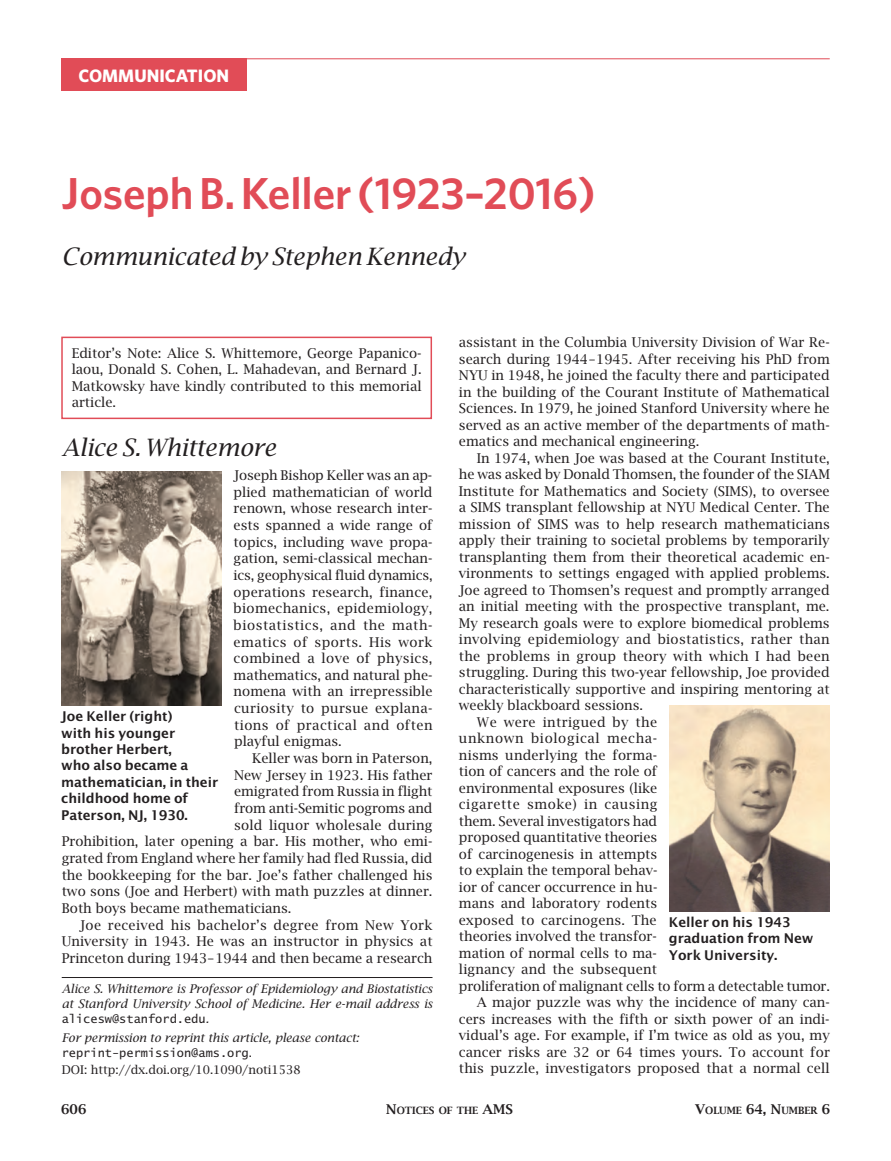
<style>
.page{position:relative;width:891px;height:1161px;background:#fff}
.page>*{position:absolute;margin:0;border:0;box-sizing:border-box;transform-origin:0 0}
.t1{font:600 44.85px "Whitney";color:#e14c57}
.t2{font:italic 23.85px "Lucida Bright";letter-spacing:-.005em;color:#231f20}
.t3{font:700 18px "Whitney";color:#fff}
.t4{font:13.5px/16.6px "Lucida Bright";color:#231f20;text-align:justify}
.t5{font:600 13.5px/16.5px "Lucida Sans";letter-spacing:-.005em;color:#231f20}
.t6{font:13.5px "Lucida Bright";letter-spacing:.02em;color:#231f20}
.t7{font:13.5px "Lucida Bright";letter-spacing:.04em;color:#231f20}
.t8{font:13.5px "Lucida Bright";letter-spacing:.045em;color:#231f20}
.t9{font:13.5px "Lucida Bright";letter-spacing:.03em;color:#231f20}
.t10{font:600 13.5px "Lucida Bright";color:#231f20}
.t11{font:italic 12px/15px "Lucida Bright";color:#231f20}
.t12{font:12px "Lucida Sans Typewriter";color:#231f20}
.t13{font:12px "Lucida Bright";color:#231f20}
.t14{font:600 10.05px "Lucida Bright Smallcaps";color:#231f20}
.s1{font-family:"Lucida Bright";font-style:italic}
.s2{font-family:"Lucida Bright"}
.s3{font-size:13.5px}
.s4{font-family:"Lucida Bright";font-size:13.5px}
</style>
<div class="page">
<hr style="left:61px;top:58px;width:769px;height:1px;background:#e14c57">
<div style="left:61px;top:58px;width:186px;height:33px;background:#e14c57"></div>
<hr style="left:62px;top:977px;width:371px;height:1px;background:#231f20">
<img style="left:62px;top:471px;width:160px;height:235px">
<div style="left:61px;top:337px;width:371px;height:82px;border:1px solid #e14c57"></div>
<img style="left:669px;top:706px;width:160px;height:206px">
<h3 class="t3" style="left:79px;top:64px;width:152px">COMMUNICATION</h3>
<h1 class="t1" style="left:62px;top:164px;width:536px">Joseph B. Keller (1923–2016)</h1>
<h2 class="t2" style="left:62px;top:242px;width:405px">Communicated by Stephen Kennedy</h2>
<p class="t4" style="left:72px;top:344px;width:351px">Editor’s Note: Alice S. Whittemore, George Papanico&shy;laou, Donald S. Cohen, L. Mahadevan, and Bernard J.<br>Matkowsky have kindly contributed to this memorial article.</p>
<h2 class="t2" style="left:62px;top:433px;width:216px">Alice S. Whittemore</h2>
<p class="t4" style="left:234px;top:467px;width:200px">Joseph Bishop Keller was an ap&shy;plied mathematician of world renown, whose research inter&shy;ests spanned a wide range of topics, including wave propa&shy;gation, semi-classical mechan&shy;ics, geophysical fluid dynamics, operations research, finance, biomechanics, epidemiology, biostatistics, and the math&shy;ematics of sports. His work combined a love of physics, mathematics, and natural phe&shy;nomena with an irrepressible curiosity to pursue explana&shy;tions of practical and often playful enigmas.</p>
<p class="t4" style="left:252px;top:750px;width:182px">Keller was born in Paterson,</p>
<p class="t4" style="left:234px;top:766px;width:200px">New Jersey in 1923. His father</p>
<p class="t4" style="left:234px;top:783px;width:200px">emigrated from Russia in flight</p>
<p class="t4" style="left:234px;top:800px;width:200px">from anti-Semitic pogroms and</p>
<p class="t4" style="left:234px;top:816px;width:200px">sold liquor wholesale during</p>
<p class="t4" style="left:62px;top:833px;width:372px">Prohibition, later opening a bar. His mother, who emi-</p>
<p class="t4" style="left:62px;top:850px;width:372px">grated from England where her family had fled Russia, did</p>
<p class="t4" style="left:62px;top:866px;width:372px">the bookkeeping for the bar. Joe’s father challenged his</p>
<p class="t4" style="left:62px;top:883px;width:372px">two sons (Joe and Herbert) with math puzzles at dinner.</p>
<p class="t4" style="left:62px;top:900px;width:231px">Both boys became mathematicians.</p>
<p class="t6" style="left:80px;top:917px;width:354px">Joe received his bachelor’s degree from New York</p>
<p class="t4" style="left:62px;top:933px;width:372px">University in 1943. He was an instructor in physics at</p>
<p class="t4" style="left:62px;top:949px;width:372px">Princeton during 1943–1944 and then became a research</p>
<p class="t5" style="left:61px;top:708px;width:158px">Joe Keller (right)<br>with his younger brother Herbert,<br>who also became a mathematician, in their childhood home of<br>Paterson, NJ, 1930.</p>
<p class="t11" style="left:62px;top:981px;width:372px">Alice S. Whittemore is Professor of Epidemiology and Biostatistics at Stanford University School of Medicine. Her e-mail address is</p>
<p class="t12" style="left:62px;top:1012px;width:149px">alicesw@stanford.edu<span class="s1">.</span></p>
<p class="t11" style="left:62px;top:1030px;width:299px">For permission to reprint this article, please contact:</p>
<p class="t12" style="left:62px;top:1046px;width:192px">reprint-permission@ams.org<span class="s2">.</span></p>
<p class="t13" style="left:62px;top:1063px;width:240px">DOI: http://dx.doi.org/10.1090/noti1538</p>
<p class="t4" style="left:459px;top:334px;width:372px">assistant in the Columbia University Division of War Re&shy;search during 1944–1945. After receiving his PhD from NYU in 1948, he joined the faculty there and participated in the building of the Courant Institute of Mathematical Sciences. In 1979, he joined Stanford University where he served as an active member of the departments of math&shy;ematics and mechanical engineering.</p>
<p class="t4" style="left:477px;top:449px;width:354px">In 1974, when Joe was based at the Courant Institute,</p>
<p class="t4" style="left:459px;top:466px;width:372px">he was asked by Donald Thomsen, the founder of the SIAM</p>
<p class="t4" style="left:459px;top:482px;width:372px">Institute for Mathematics and Society (SIMS), to oversee</p>
<p class="t4" style="left:459px;top:499px;width:372px">a SIMS transplant fellowship at NYU Medical Center. The</p>
<p class="t4" style="left:459px;top:515px;width:372px">mission of SIMS was to help research mathematicians</p>
<p class="t4" style="left:459px;top:532px;width:372px">apply their training to societal problems by temporarily</p>
<p class="t4" style="left:459px;top:548px;width:372px">transplanting them from their theoretical academic en-</p>
<p class="t4" style="left:459px;top:565px;width:372px">vironments to settings engaged with applied problems.</p>
<p class="t4" style="left:459px;top:581px;width:372px">Joe agreed to Thomsen’s request and promptly arranged</p>
<p class="t4" style="left:459px;top:598px;width:372px">an initial meeting with the prospective transplant, me.</p>
<p class="t4" style="left:459px;top:614px;width:372px">My research goals were to explore biomedical problems</p>
<p class="t6" style="left:459px;top:631px;width:372px">involving epidemiology and biostatistics, rather than</p>
<p class="t6" style="left:459px;top:648px;width:372px">the problems in group theory with which I had been</p>
<p class="t4" style="left:459px;top:664px;width:372px">struggling. During this two-year fellowship, Joe provided</p>
<p class="t4" style="left:459px;top:680px;width:372px">characteristically supportive and inspiring mentoring at</p>
<p class="t4" style="left:459px;top:697px;width:186px">weekly blackboard sessions.</p>
<p class="t9" style="left:477px;top:714px;width:182px">We were intrigued by the</p>
<p class="t8" style="left:459px;top:730px;width:200px">unknown biological mecha-</p>
<p class="t4" style="left:459px;top:746px;width:200px">nisms underlying the forma-</p>
<p class="t4" style="left:459px;top:763px;width:200px">tion of cancers and the role of</p>
<p class="t4" style="left:459px;top:779px;width:200px">environmental exposures (like</p>
<p class="t7" style="left:459px;top:796px;width:200px">cigarette smoke) in causing</p>
<p class="t4" style="left:459px;top:812px;width:200px">them. Several investigators had</p>
<p class="t4" style="left:459px;top:829px;width:200px">proposed quantitative theories</p>
<p class="t4" style="left:459px;top:845px;width:200px">of carcinogenesis in attempts</p>
<p class="t4" style="left:459px;top:862px;width:200px">to explain the temporal behav-</p>
<p class="t4" style="left:459px;top:878px;width:200px">ior of cancer occurrence in hu-</p>
<p class="t4" style="left:459px;top:895px;width:200px">mans and laboratory rodents</p>
<p class="t6" style="left:459px;top:912px;width:199px">exposed to carcinogens. The</p>
<p class="t4" style="left:459px;top:928px;width:199px">theories involved the transfor-</p>
<p class="t4" style="left:459px;top:944px;width:199px">mation of normal cells to ma-</p>
<p class="t4" style="left:459px;top:961px;width:200px">lignancy and the subsequent</p>
<p class="t4" style="left:459px;top:977px;width:373px">proliferation of malignant cells to form a detectable tumor.</p>
<p class="t4" style="left:477px;top:994px;width:354px">A major puzzle was why the incidence of many can-</p>
<p class="t4" style="left:459px;top:1010px;width:372px">cers increases with the fifth or sixth power of an indi-</p>
<p class="t4" style="left:459px;top:1027px;width:372px">vidual’s age. For example, if I’m twice as old as you, my</p>
<p class="t4" style="left:459px;top:1043px;width:372px">cancer risks are 32 or 64 times yours. To account for</p>
<p class="t4" style="left:459px;top:1060px;width:372px">this puzzle, investigators proposed that a normal cell</p>
<p class="t5" style="left:669px;top:914px;width:146px">Keller on his 1943 graduation from New<br>York University.</p>
<p class="t10" style="left:61px;top:1101px;width:27px">606</p>
<p class="t14" style="left:386px;top:1105px;width:124px"><span class="s3">N</span>OTICES OF THE <span class="s3">AMS</span></p>
<p class="t14" style="left:695px;top:1105px;width:137px"><span class="s3">V</span>OLUME <span class="s4">64,</span> <span class="s3">N</span>UMBER <span class="s4">6</span></p>
</div>
